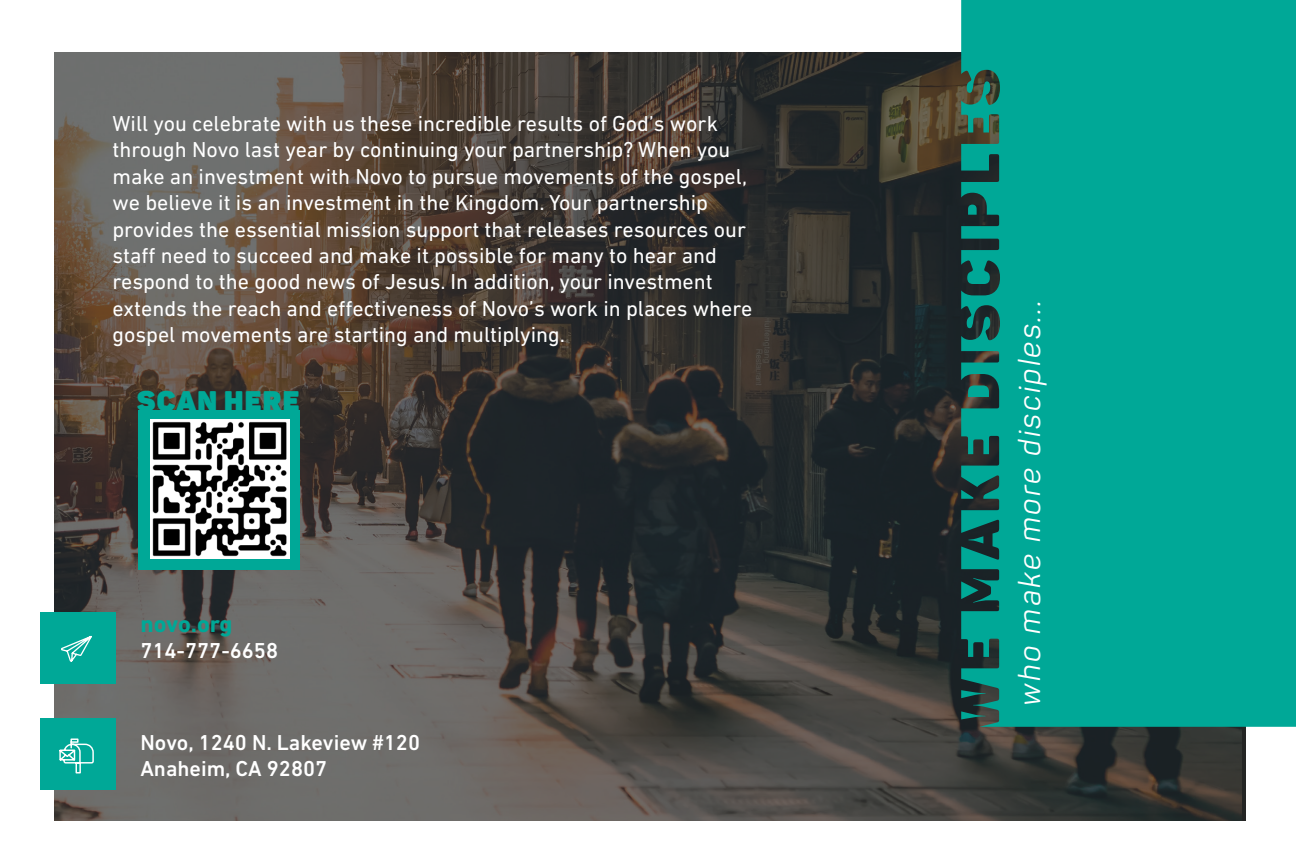
<style>
.page{position:relative;width:1296px;height:864px;background:#fff}
.page>*{position:absolute;margin:0;border:0;box-sizing:border-box;transform-origin:0 0}
.t1{font:italic 30px "Panton";letter-spacing:.06em;color:#fff}
.t2{font:800 28px "Panton";letter-spacing:.05em;color:#00a897}
.t3{font:700 24px "DIN Next LT Pro";letter-spacing:-.01em;color:#00a897}
.t4{font:22px/26.4px "DIN Next LT Pro";color:#fff}
.t5{font:500 22px "DIN Next LT Pro";color:#fff}
</style>
<div class="page">
<img style="left:54px;top:52px;width:1187px;height:769px">
<svg style="left:961px;top:0;width:335px;height:727px;background:#02a090"></svg>
<div style="left:40px;top:612px;width:76px;height:72px;background:#00a897"></div>
<div style="left:40px;top:718px;width:76px;height:72px;background:#00a897"></div>
<svg style="left:60px;top:635px;width:33px;height:63px"></svg>
<svg style="left:59px;top:738px;width:35px;height:36px"></svg>
<div style="left:139px;top:410px;width:161px;height:159px;background:#00a897"></div>
<img style="left:151px;top:420px;width:139px;height:138px">
<p class="t4" style="left:112px;top:110px;width:641px">Will you celebrate with us these incredible results of God’s work through Novo last year by continuing your partnership? When you make an investment with Novo to pursue movements of the gospel, we believe it is an investment in the Kingdom. Your partnership provides the essential mission support that releases resources our staff need to succeed and make it possible for many to hear and respond to the good news of Jesus. In addition, your investment extends the reach and effectiveness of Novo’s work in places where gospel movements are starting and multiplying.</p>
<p class="t2" style="left:137px;top:382px;width:164px">SCAN HERE</p>
<p class="t3" style="left:140px;top:610px;width:94px">novo.org</p>
<p class="t5" style="left:140px;top:638px;width:139px">714-777-6658</p>
<p class="t5" style="left:140px;top:729px;width:281px">Novo, 1240 N. Lakeview #120</p>
<p class="t5" style="left:140px;top:756px;width:188px">Anaheim, CA 92807</p>
<p class="t1" style="left:1011px;top:706px;width:408px;rotate:-90deg">who make more disciples...</p>
</div>
